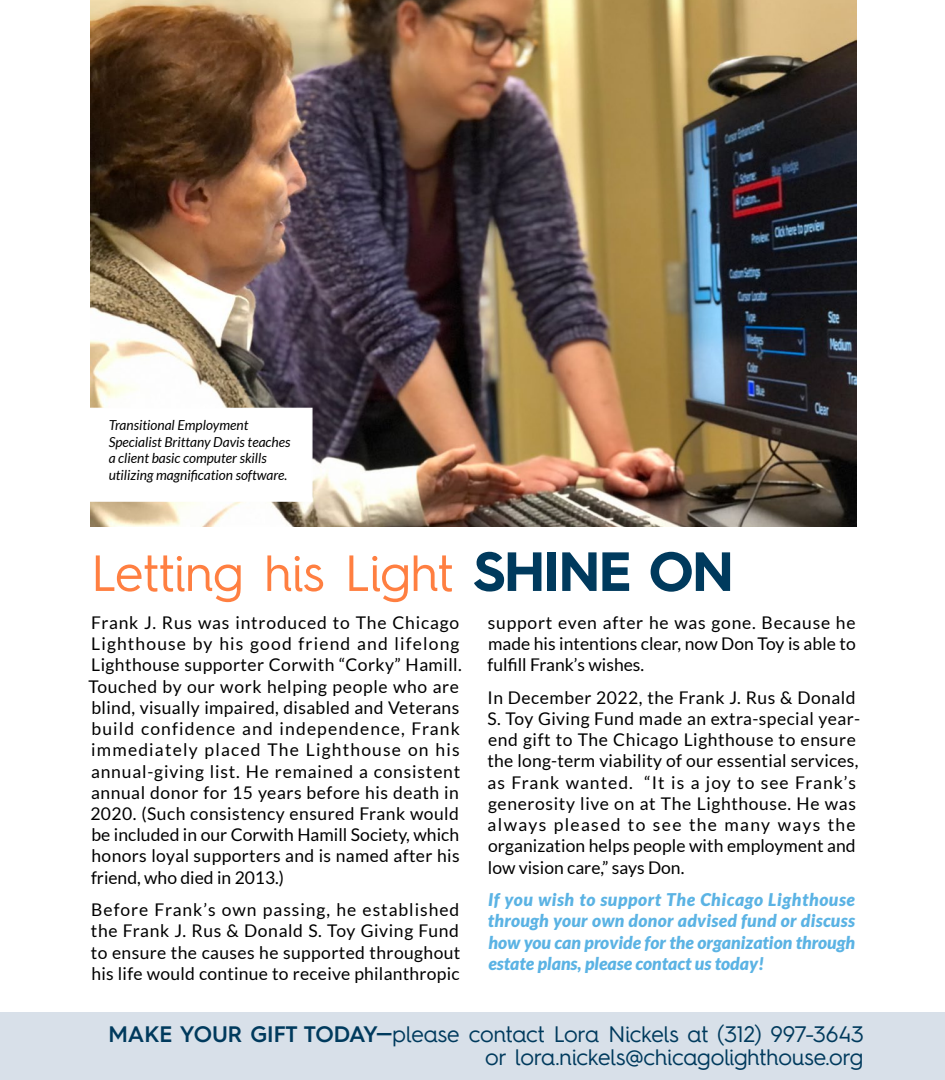
<style>
.page{position:relative;width:945px;height:1080px;background:#fff}
.page>*{position:absolute;margin:0;border:0;box-sizing:border-box;transform-origin:0 0}
.t1{font:50.88px "Hurme Geometric Sans 4";color:#ff7f41}
.t2{font:22.5px "Hurme Geometric Sans 4";color:#003a5d}
.MAIN_P{font:17.5px/21.2px "Lato";letter-spacing:.025em;color:#000}
.MAIN_P-2{font:italic 900 17.5px/21.2px "Lato";color:#5bb3e4;text-align:justify}
.MAIN_P-3{font:17.5px/21.2px "Lato";color:#000}
.t3{font:italic 13.75px/16.5px "Lato";color:#000}
.s1{font-weight:700;font-size:55.38px;color:#003a5d}
.s2{font-weight:600}
</style>
<div class="page">
<img style="left:90px;top:0;width:766px;height:527px">
<div style="left:0;top:1012px;width:945px;height:68px;background:#d8e0e9"></div>
<div style="left:89px;top:408px;width:224px;height:94px;background:#fff;border:1px solid #fff"></div>
<p class="t3" style="left:109px;top:418px;width:183px">Transitional Employment<br>Specialist Brittany Davis teaches a client basic computer skills utilizing magnification software.</p>
<p class="t1" style="left:91px;top:537px;width:644px">Letting his Light <span class="s1">SHINE ON</span></p>
<p class="MAIN_P" style="left:88px;top:612px;width:375px">Frank J. Rus was introduced to The Chicago Lighthouse by his good friend and lifelong Lighthouse supporter Corwith “Corky” Hamill.<br>Touched by our work helping people who are blind, visually impaired, disabled and Veterans build confidence and independence, Frank immediately placed The Lighthouse on his annual-giving list. He remained a consistent annual donor for 15 years before his death in 2020. (Such consistency ensured Frank would be included in our Corwith Hamill Society, which honors loyal supporters and is named after his friend, who died in 2013.)</p>
<p class="MAIN_P" style="left:91px;top:899px;width:371px;text-align:justify">Before Frank’s own passing, he established the Frank J. Rus &amp; Donald S. Toy Giving Fund to ensure the causes he supported throughout his life would continue to receive philanthropic</p>
<p class="MAIN_P-3" style="left:488px;top:612px;width:369px">support even after he was gone. Because he made his intentions clear, now Don Toy is able to</p>
<p class="MAIN_P-3" style="left:488px;top:654px;width:158px">fulfill Frank’s wishes.</p>
<p class="MAIN_P" style="left:487px;top:687px;width:374px">In December 2022, the Frank J. Rus &amp; Donald S. Toy Giving Fund made an extra-special year&shy;end gift to The Chicago Lighthouse to ensure the long-term viability of our essential services, as Frank wanted. “It is a joy to see Frank’s generosity live on at The Lighthouse. He was always pleased to see the many ways the organization helps people with employment and low vision care,” says Don.</p>
<p class="MAIN_P-2" style="left:488px;top:889px;width:369px">If you wish to support The Chicago Lighthouse through your own donor advised fund or discuss how you can provide for the organization through estate plans, please contact us today!</p>
<p class="t2" style="left:108px;top:1019px;width:757px"><span class="s2">MAKE YOUR GIFT TODAY—</span>please contact Lora Nickels at (312) 997-3643</p>
<p class="t2" style="left:485px;top:1041px;width:380px">or lora.nickels@chicagolighthouse.org</p>
</div>
